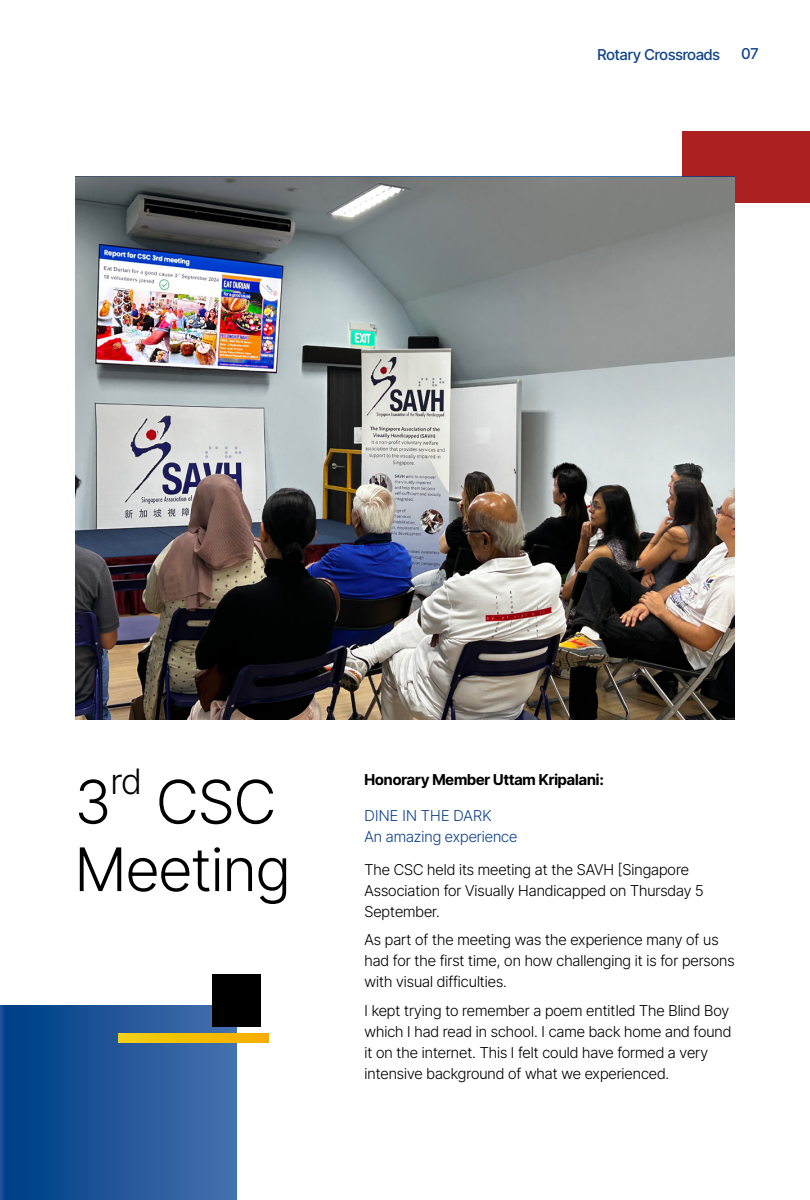
<style>
.page{position:relative;width:810px;height:1200px;background:#fff}
.page>*{position:absolute;margin:0;border:0;box-sizing:border-box;transform-origin:0 0}
.t1{font:300 60px/67.5px "Inter Tight";color:#000;text-align:right}
.t2{font:300 34.95px "Inter Tight";color:#000}
.t3{font:300 15px/21px "Inter Tight";color:#000}
.t4{font:300 15px/21px "Inter Tight";color:#0f4287}
.t5{font:700 15px "Inter Tight";color:#000}
.t6{font:500 15px "Inter Tight";color:#0f4287}
</style>
<div class="page">
<div style="left:0;top:1005px;width:236px;height:195px;background:linear-gradient(to right,#003d86,#4971ac)"></div>
<svg style="left:118px;top:1034px;width:150px;height:8px"></svg>
<div style="left:212px;top:975px;width:49px;height:52px;background:#000"></div>
<div style="left:682px;top:131px;width:128px;height:71px;background:#ae2123"></div>
<img style="left:75px;top:177px;width:660px;height:543px">
<p class="t6" style="left:598px;top:44px;width:124px">Rotary Crossroads</p>
<p class="t6" style="left:742px;top:43px;width:18px">07</p>
<h1 class="t1" style="left:75px;top:767px;width:37px">3</h1>
<h2 class="t2" style="left:111px;top:757px;width:32px">rd</h2>
<h1 class="t1" style="left:75px;top:767px;width:217px">CSC<br>Meeting</h1>
<p class="t5" style="left:364px;top:768px;width:241px">Honorary Member Uttam Kripalani:</p>
<p class="t4" style="left:364px;top:805px;width:154px">DINE IN THE DARK<br>An amazing experience</p>
<p class="t3" style="left:364px;top:859px;width:341px">The CSC held its meeting at the SAVH [Singapore<br>Association for Visually Handicapped on Thursday 5<br>September.</p>
<p class="t3" style="left:364px;top:929px;width:372px">As part of the meeting was the experience many of us had for the first time, on how challenging it is for persons with visual difficulties.</p>
<p class="t3" style="left:364px;top:1000px;width:368px">I kept trying to remember a poem entitled The Blind Boy which I had read in school. I came back home and found it on the internet. This I felt could have formed a very intensive background of what we experienced.</p>
</div>
